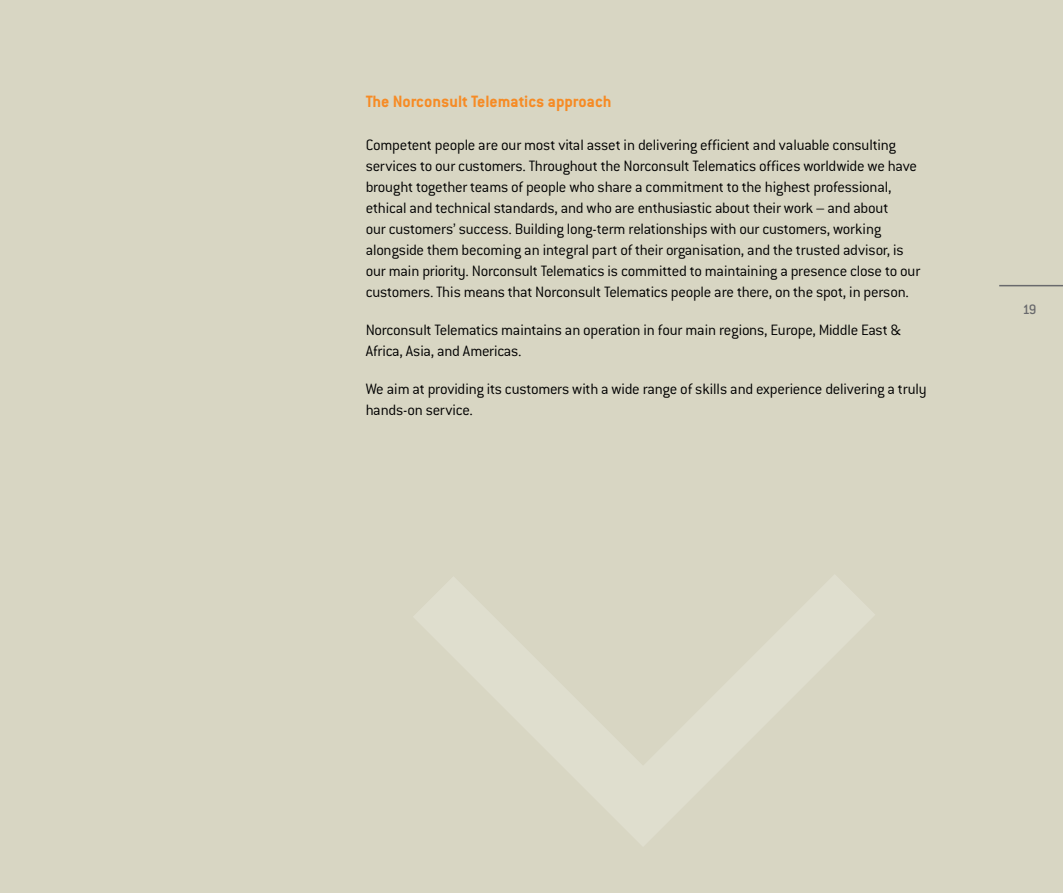
<style>
.page{position:relative;width:1063px;height:893px;background:#d8d6c3}
.page>*{position:absolute;margin:0;border:0;box-sizing:border-box;transform-origin:0 0}
.t1{font:700 18px "Conduit ITC";color:#f68b25}
.t2{font:300 16.5px/21px "Conduit ITC";letter-spacing:-.015em;color:#000}
.t3{font:500 15px "Conduit ITC";color:#696a6d}
</style>
<div class="page">
<hr style="left:999px;top:285px;width:64px;height:1px;background:#696a6d">
<svg style="left:414px;top:575px;width:461px;height:271px"></svg>
<p class="t1" style="left:366px;top:91px;width:247px">The Norconsult Telematics approach</p>
<p class="t2" style="left:366px;top:134px;width:556px">Competent people are our most vital asset in delivering efficient and valuable consulting services to our customers. Throughout the Norconsult Telematics offices worldwide we have brought together teams of people who share a commitment to the highest professional, ethical and technical standards, and who are enthusiastic about their work – and about<br>our customers’ success. Building long-term relationships with our customers, working alongside them becoming an integral part of their organisation, and the trusted advisor, is our main priority. Norconsult Telematics is committed to maintaining a presence close to our customers. This means that Norconsult Telematics people are there, on the spot, in person.</p>
<p class="t2" style="left:366px;top:319px;width:537px">Norconsult Telematics maintains an operation in four main regions, Europe, Middle East &amp;<br>Africa, Asia, and Americas.</p>
<p class="t2" style="left:366px;top:378px;width:563px">We aim at providing its customers with a wide range of skills and experience delivering a truly hands-on service.</p>
<p class="t3" style="left:1022px;top:301px;width:16px">19</p>
</div>
